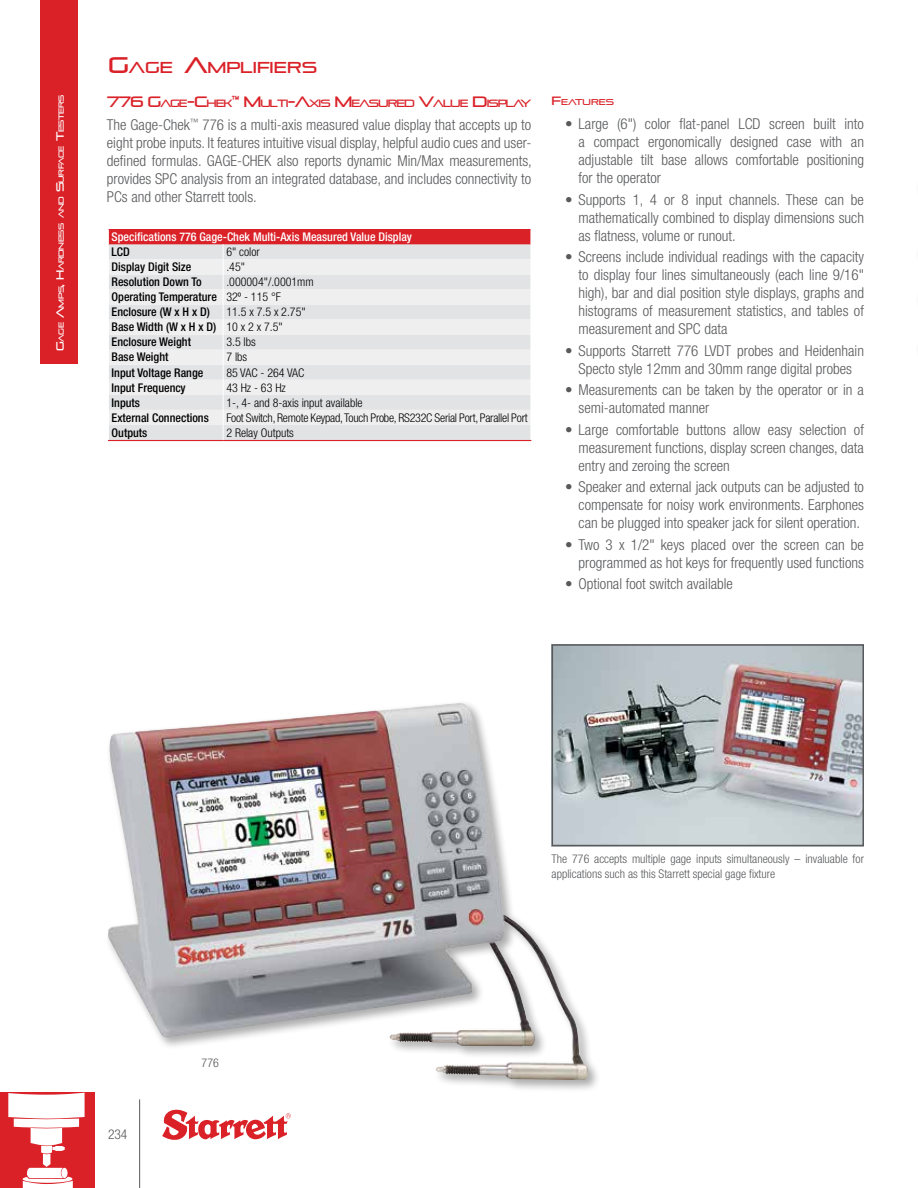
<style>
.page{position:relative;width:918px;height:1188px;background:#fff}
.page>*{position:absolute;margin:0;border:0;box-sizing:border-box;transform-origin:0 0}
.t1{font:15.75px "Pirulen";color:#da2128}
.t2{font:300 condensed 15px/18px "Helvetica Neue LT Pro";color:#58595b;text-align:justify}
.t3{font:15px "Pirulen";color:#da2128}
.t4{font:300 condensed 13.5px "Helvetica Neue LT Pro";color:#58595b}
.t5{font:500 condensed 12px/15px "Helvetica Neue LT Pro";color:#000}
.t6{font:300 condensed 12px/14.4px "Helvetica Neue LT Pro";color:#58595b}
.t7{font:300 condensed 12px "Helvetica Neue LT Pro";letter-spacing:-.02em;color:#000}
.t8{font:500 condensed 12px "Helvetica Neue LT Pro";color:#fff}
.t9{font:300 condensed 12px "Helvetica Neue LT Pro";color:#000}
.t10{font:10.5px "Pirulen";letter-spacing:-.1em;color:#da2128}
.t11{font:8.4px "Pirulen";color:#da2128}
.t12{font:7.35px "Pirulen";letter-spacing:-.07em;color:#fff}
.s1{font-size:10.5px}
.s2{font-size:22.5px}
.s3{font-size:15px}
.s4{font-weight:300}
.s5{font-size:12px}
</style>
<div class="page">
<div style="left:105px;top:700px;width:496px;height:393px;background:#000;opacity:.33"></div>
<img style="left:108px;top:703px;width:480px;height:377px">
<img style="left:555px;top:647px;width:306px;height:196px">
<div style="left:552px;top:644px;width:312px;height:202px;border:2px solid #58595b"></div>
<div style="left:108px;top:229px;width:423px;height:15px;background:#da2128"></div>
<svg style="left:109px;top:244px;width:422px;height:196px;background:#e1e0e1"></svg>
<svg style="left:109px;top:259px;width:422px;height:166px;fill:#efeff0"></svg>
<svg style="left:108px;top:229px;width:1px;height:211px"></svg>
<svg style="left:223px;top:244px;width:1px;height:196px"></svg>
<hr style="left:108px;top:440px;width:115px;height:1px;background:#da2128">
<hr style="left:223px;top:440px;width:308px;height:1px;background:#da2128">
<hr style="left:139px;top:1099px;width:1px;height:89px;background:#58595b">
<svg style="left:162px;top:1110px;width:129px;height:30px"></svg>
<div style="left:41px;top:0;width:37px;height:364px;background:#da2128"></div>
<div style="left:0;top:1093px;width:95px;height:95px;background:#da2128"></div>
<svg style="left:8px;top:1093px;width:77px;height:95px"></svg>
<p class="t12" style="left:57px;top:351px;width:258px;rotate:-90deg"><span class="s1">G</span>AGE <span class="s1">A</span>MPS<span class="s1">, H</span>ARDNESS AND <span class="s1">S</span>URFACE <span class="s1">T</span>ESTERS</p>
<p class="t1" style="left:108px;top:58px;width:211px"><span class="s2">G</span>AGE <span class="s2">A</span>MPLIFIERS</p>
<p class="t3" style="left:107px;top:92px;width:126px">776 G<span class="s1">AGE</span>-C<span class="s1">HEK</span></p>
<p class="t10" style="left:232px;top:96px;width:301px"><sup>™</sup> <span class="s3">M</span>ULTI<span class="s3">-A</span>XIS <span class="s3">M</span>EASURED <span class="s3">V</span>ALUE <span class="s3">D</span> ISPLAY</p>
<p class="t2" style="left:107px;top:116px;width:426px">The Gage-Chek<sup>™</sup> 776 is a multi-axis measured value display that accepts up to eight probe inputs. It features intuitive visual display, helpful audio cues and user&shy;defined formulas. GAGE-CHEK also reports dynamic Min/Max measurements, provides SPC analysis from an integrated database, and includes connectivity to PCs and other Starrett tools.</p>
<p class="t8" style="left:112px;top:230px;width:302px">Specifications 776 Gage-Chek Multi-Axis Measured Value Display</p>
<p class="t5" style="left:112px;top:244px;width:20px">LCD</p>
<p class="t7" style="left:226px;top:245px;width:35px">6" color</p>
<p class="t5" style="left:112px;top:259px;width:81px">Display Digit Size</p>
<p class="t7" style="left:226px;top:260px;width:20px">.45"</p>
<p class="t5" style="left:112px;top:274px;width:92px">Resolution Down To</p>
<p class="t5" style="left:112px;top:274px;width:204px;text-indent:115px"><span class="s4">.000004"/.0001mm<br></span>Operating Temperature <span class="s4">32º - 115 °F<br></span>Enclosure (W x H x D)</p>
<p class="t5" style="left:112px;top:304px;width:196px;text-indent:115px"><span class="s4">11.5 x 7.5 x 2.75"<br></span>Base Width (W x H x D) <span class="s4">10 x 2 x 7.5"<br></span>Enclosure Weight</p>
<p class="t7" style="left:226px;top:335px;width:31px">3.5 lbs</p>
<p class="t5" style="left:112px;top:350px;width:58px">Base Weight</p>
<p class="t7" style="left:226px;top:350px;width:22px">7 lbs</p>
<p class="t5" style="left:112px;top:365px;width:93px">Input Voltage Range</p>
<p class="t9" style="left:226px;top:365px;width:80px">85 VAC - 264 VAC</p>
<p class="t5" style="left:112px;top:380px;width:76px">Input Frequency</p>
<p class="t7" style="left:226px;top:380px;width:61px">43 Hz - 63 Hz</p>
<p class="t5" style="left:112px;top:395px;width:30px">Inputs</p>
<p class="t9" style="left:226px;top:395px;width:138px">1-, 4- and 8-axis input available</p>
<p class="t5" style="left:112px;top:410px;width:99px">External Connections</p>
<p class="t7" style="left:226px;top:411px;width:303px">Foot Switch, Remote Keypad, Touch Probe, RS232C Serial Port, Parallel Port</p>
<p class="t5" style="left:112px;top:425px;width:37px">Outputs</p>
<p class="t9" style="left:226px;top:426px;width:69px">2 Relay Outputs</p>
<p class="t11" style="left:552px;top:96px;width:64px"><span class="s5">F</span>EATURES</p>
<p class="t2" style="left:579px;top:115px;width:287px;text-indent:-14px">• Large (6") color flat-panel LCD screen built into a compact ergonomically designed case with an adjustable tilt base allows comfortable positioning for the operator</p>
<p class="t2" style="left:579px;top:190px;width:287px;text-indent:-14px">• Supports 1, 4 or 8 input channels. These can be mathematically combined to display dimensions such as flatness, volume or runout.</p>
<p class="t2" style="left:579px;top:248px;width:287px;text-indent:-14px">• Screens include individual readings with the capacity to display four lines simultaneously (each line 9/16" high), bar and dial position style displays, graphs and histograms of measurement statistics, and tables of measurement and SPC data</p>
<p class="t2" style="left:565px;top:342px;width:300px;text-align:center">• Supports Starrett 776 LVDT probes and Heidenhain<br>Specto style 12mm and 30mm range digital probes</p>
<p class="t2" style="left:579px;top:381px;width:287px;text-indent:-14px">• Measurements can be taken by the operator or in a semi-automated manner</p>
<p class="t2" style="left:579px;top:421px;width:287px;text-indent:-14px">• Large comfortable buttons allow easy selection of measurement functions, display screen changes, data entry and zeroing the screen</p>
<p class="t2" style="left:579px;top:478px;width:287px;text-indent:-14px">• Speaker and external jack outputs can be adjusted to compensate for noisy work environments. Earphones can be plugged into speaker jack for silent operation.</p>
<p class="t2" style="left:565px;top:536px;width:300px;text-align:right">• Two 3 x 1/2" keys placed over the screen can be programmed as hot keys for frequently used functions</p>
<p class="t2" style="left:565px;top:575px;width:169px">• Optional foot switch available</p>
<p class="t4" style="left:108px;top:1127px;width:21px">234</p>
<p class="t6" style="left:202px;top:1055px;width:19px">776</p>
<p class="t6" style="left:552px;top:852px;width:314px">The 776 accepts multiple gage inputs simultaneously – invaluable for applications such as this Starrett special gage fixture</p>
</div>
